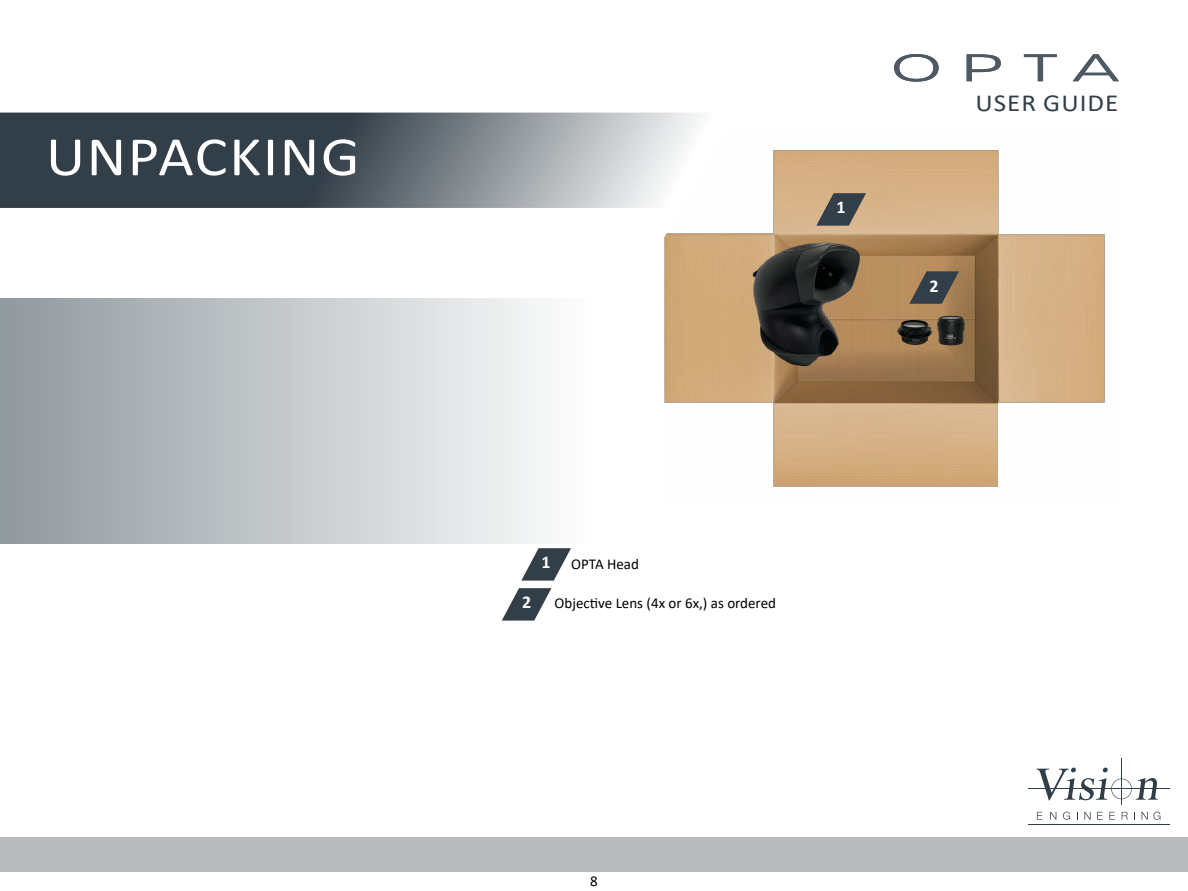
<style>
.page{position:relative;width:1188px;height:891px;background:#fff}
.page>*{position:absolute;margin:0;border:0;box-sizing:border-box;transform-origin:0 0}
.t1{font:55.95px "Calibri";letter-spacing:.02em;color:#fff;scale:1.1 1}
.t2{font:24.6px "Calibri";letter-spacing:.04em;color:#323e48;scale:1.1 1}
.t3{font:700 18px "Calibri";color:#fff}
.t4{font:15px "Calibri";color:#000}
</style>
<div class="page">
<div style="left:0;top:299px;width:675px;height:245px;background:linear-gradient(to right,#929a9f,#fff)"></div>
<svg style="left:894px;top:54px;width:45px;height:28px"></svg>
<svg style="left:967px;top:54px;width:34px;height:27px"></svg>
<svg style="left:1024px;top:54px;width:33px;height:27px"></svg>
<svg style="left:1073px;top:54px;width:46px;height:27px"></svg>
<svg style="left:0;top:113px;width:702px;height:95px;background:#626b73"></svg>
<div style="left:0;top:837px;width:1188px;height:34px;background:#b8bbbd"></div>
<svg style="left:1037px;top:812px;width:5px;height:8px"></svg>
<svg style="left:1050px;top:812px;width:6px;height:8px"></svg>
<svg style="left:1063px;top:812px;width:7px;height:8px"></svg>
<svg style="left:1084px;top:812px;width:7px;height:8px"></svg>
<svg style="left:1097px;top:812px;width:6px;height:8px"></svg>
<svg style="left:1109px;top:812px;width:6px;height:8px"></svg>
<svg style="left:1122px;top:812px;width:6px;height:8px"></svg>
<svg style="left:1142px;top:812px;width:18px;height:8px"></svg>
<hr style="left:1028px;top:824px;width:142px;height:1px;background:#303e49">
<hr style="left:1028px;top:789px;width:142px;height:1px;background:#303e49">
<svg style="left:1037px;top:768px;width:121px;height:32px"></svg>
<hr style="left:1121px;top:758px;width:1px;height:47px;background:#303e49">
<svg style="left:502px;top:588px;width:49px;height:33px"></svg>
<svg style="left:521px;top:548px;width:50px;height:33px"></svg>
<img style="left:664px;top:125px;width:441px;height:380px">
<svg style="left:909px;top:271px;width:50px;height:33px;background:#60584e"></svg>
<svg style="left:816px;top:193px;width:50px;height:33px;background:#6d6860"></svg>
<img style="left:740px;top:232px;width:126px;height:144px">
<img style="left:891px;top:313px;width:26px;height:34px">
<img style="left:917px;top:305px;width:67px;height:51px">
<h1 class="t1" style="left:46px;top:118px;width:287px">UNPACKING</h1>
<p class="t3" style="left:837px;top:195px;width:11px">1</p>
<h2 class="t2" style="left:975px;top:85px;width:132px">USER GUIDE</h2>
<p class="t3" style="left:930px;top:273px;width:11px">2</p>
<p class="t3" style="left:522px;top:590px;width:11px">2</p>
<p class="t3" style="left:542px;top:550px;width:11px">1</p>
<p class="t4" style="left:571px;top:554px;width:69px">OPTA Head</p>
<p class="t4" style="left:555px;top:592px;width:223px">Objective Lens (4x or 6x,) as ordered</p>
<p class="t4" style="left:590px;top:870px;width:9px">8</p>
</div>
